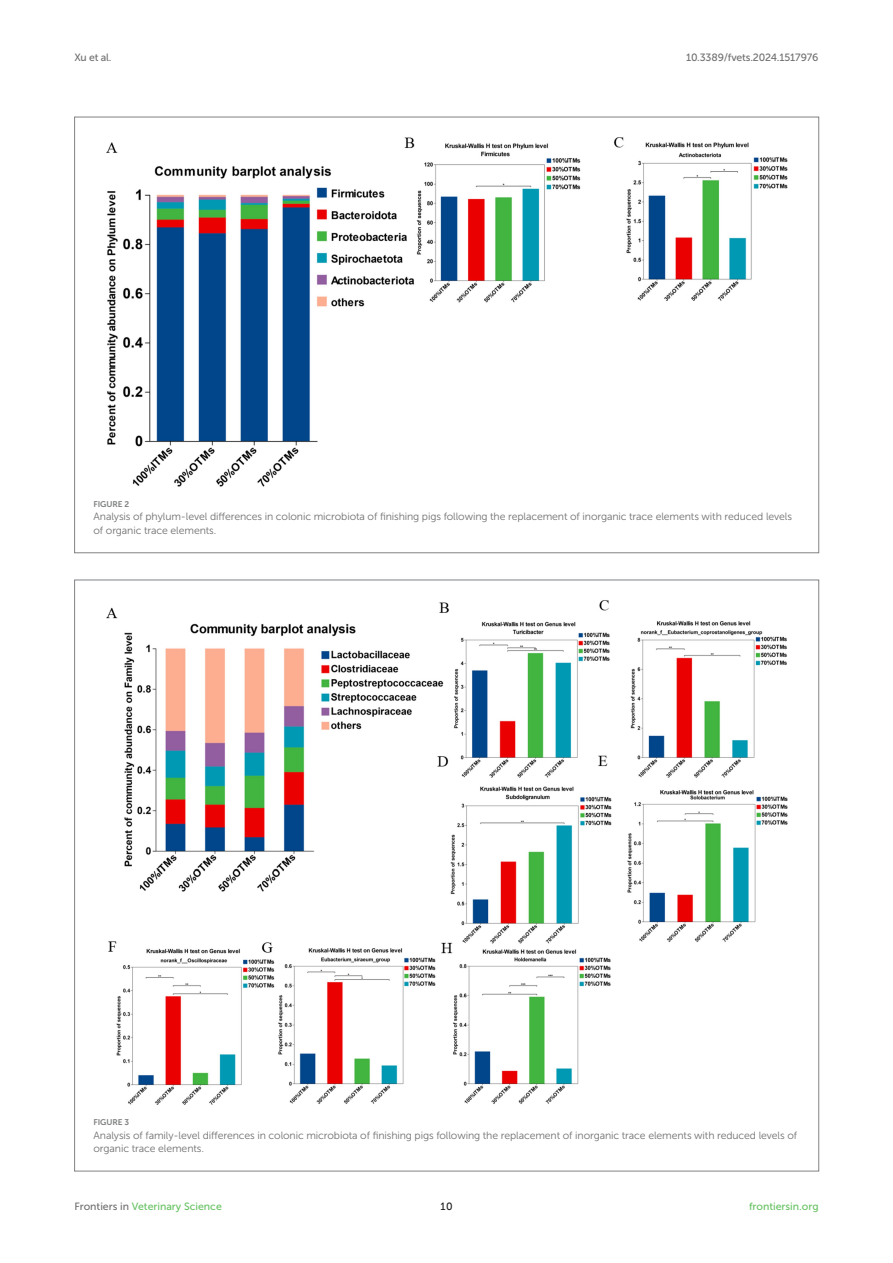
<style>
.page{position:relative;width:893px;height:1263px;background:#fff}
.page>*{position:absolute;margin:0;border:0;box-sizing:border-box;transform-origin:0 0}
.FIG_LEG{font:10.5px/13.5px "Museo Sans 300";letter-spacing:-.01em;color:#706f70}
.t1{font:10.5px "Museo Sans 500";color:#65c161}
.t2{font:10.5px "Museo Sans 500";letter-spacing:-.015em;color:#706f70}
.t3{font:10.5px "Museo Sans 500";color:#1b1c1b}
.FIG_HD{font:8.25px "Museo Sans 700";letter-spacing:-.01em;color:#7e7f7f}
.s1{color:#706f70}
</style>
<div class="page">
<img style="left:106px;top:137px;width:682px;height:350px">
<img style="left:106px;top:600px;width:682px;height:505px">
<p class="t2" style="left:74px;top:51px;width:39px">Xu et al.</p>
<p class="t2" style="left:686px;top:51px;width:134px">10.3389/fvets.2024.1517976</p>
<p class="FIG_HD" style="left:94px;top:499px;width:37px">FIGURE 2</p>
<p class="FIG_LEG" style="left:94px;top:510px;width:700px">Analysis of phylum-level differences in colonic microbiota of finishing pigs following the replacement of inorganic trace elements with reduced levels of organic trace elements.</p>
<p class="FIG_HD" style="left:94px;top:1118px;width:37px">FIGURE 3</p>
<p class="FIG_LEG" style="left:94px;top:1128px;width:705px">Analysis of family-level differences in colonic microbiota of finishing pigs following the replacement of inorganic trace elements with reduced levels of organic trace elements.</p>
<p class="t1" style="left:74px;top:1200px;width:149px"><span class="s1">Frontiers in</span> Veterinary Science</p>
<p class="t3" style="left:440px;top:1200px;width:14px">10</p>
<p class="t1" style="left:749px;top:1200px;width:71px">frontiersin.org</p>
</div>
